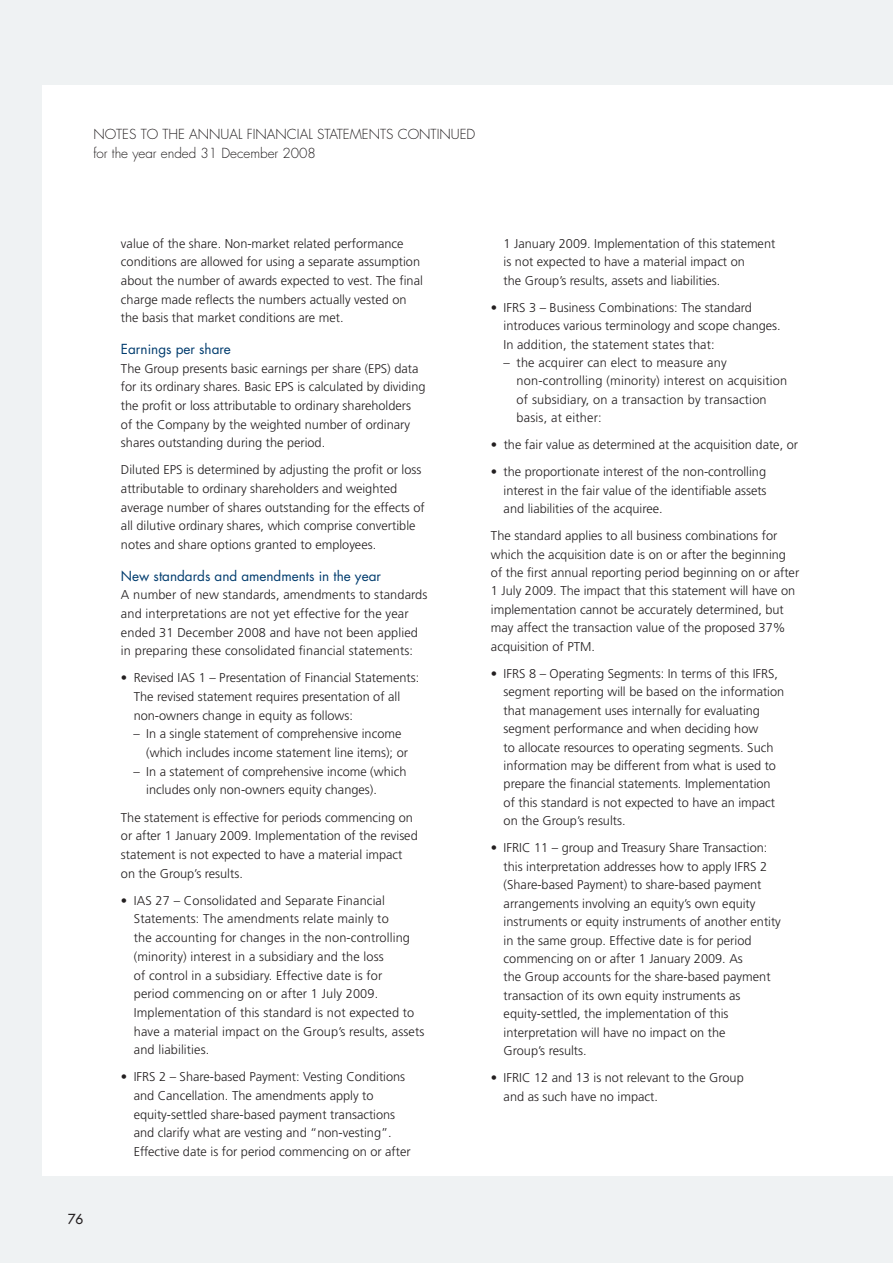
<style>
.page{position:relative;width:893px;height:1263px;background:#fff}
.page>*{position:absolute;margin:0;border:0;box-sizing:border-box;transform-origin:0 0}
.t1{font:300 13.5px/19.5px "Futura";color:#231f20}
.t2{font:13.5px "Futura";color:#003c6e}
.t3{font:13.5px "Futura";color:#231f20}
.t4{font:300 12.75px/18.5px "Frutiger";color:#231f20}
</style>
<div class="page">
<div style="left:0;top:0;width:892px;height:1263px;background:#eff2f3"></div>
<div style="left:42px;top:85px;width:850px;height:1091px;background:#fff"></div>
<p class="t1" style="left:93px;top:125px;width:384px">NOTES TO THE ANNUAL FINANCIAL STATEMENTS CONTINUED for the year ended 31 December 2008</p>
<p class="t3" style="left:68px;top:1213px;width:17px">76</p>
<p class="t4" style="left:121px;top:235px;width:303px">value of the share. Non-market related performance conditions are allowed for using a separate assumption about the number of awards expected to vest. The final charge made reflects the numbers actually vested on the basis that market conditions are met.</p>
<p class="t2" style="left:121px;top:343px;width:111px">Earnings per share</p>
<p class="t4" style="left:121px;top:360px;width:306px">The Group presents basic earnings per share (EPS) data for its ordinary shares. Basic EPS is calculated by dividing the profit or loss attributable to ordinary shareholders of the Company by the weighted number of ordinary shares outstanding during the period.</p>
<p class="t4" style="left:121px;top:462px;width:305px">Diluted EPS is determined by adjusting the profit or loss attributable to ordinary shareholders and weighted average number of shares outstanding for the effects of all dilutive ordinary shares, which comprise convertible notes and share options granted to employees.</p>
<p class="t2" style="left:121px;top:569px;width:261px">New standards and amendments in the year</p>
<p class="t4" style="left:121px;top:586px;width:308px">A number of new standards, amendments to standards and interpretations are not yet effective for the year ended 31 December 2008 and have not been applied in preparing these consolidated financial statements:</p>
<p class="t4" style="left:134px;top:670px;width:287px;text-indent:-13px">• Revised IAS 1 – Presentation of Financial Statements:<br>The revised statement requires presentation of all non-owners change in equity as follows:</p>
<p class="t4" style="left:146px;top:726px;width:263px;text-indent:-13px">– In a single statement of comprehensive income (which includes income statement line items); or</p>
<p class="t4" style="left:146px;top:763px;width:262px;text-indent:-13px">– In a statement of comprehensive income (which includes only non-owners equity changes).</p>
<p class="t4" style="left:121px;top:809px;width:298px">The statement is effective for periods commencing on or after 1 January 2009. Implementation of the revised statement is not expected to have a material impact on the Group’s results.</p>
<p class="t4" style="left:134px;top:892px;width:292px;text-indent:-13px">• IAS 27 – Consolidated and Separate Financial Statements: The amendments relate mainly to<br>the accounting for changes in the non-controlling (minority) interest in a subsidiary and the loss<br>of control in a subsidiary. Effective date is for<br>period commencing on or after 1 July 2009.<br>Implementation of this standard is not expected to have a material impact on the Group’s results, assets and liabilities.</p>
<p class="t4" style="left:134px;top:1069px;width:279px;text-indent:-13px">• IFRS 2 – Share-based Payment: Vesting Conditions and Cancellation. The amendments apply to equity-settled share-based payment transactions and clarify what are vesting and “non-vesting”.<br>Effective date is for period commencing on or after</p>
<p class="t4" style="left:504px;top:235px;width:273px">1 January 2009. Implementation of this statement is not expected to have a material impact on<br>the Group’s results, assets and liabilities.</p>
<p class="t4" style="left:504px;top:299px;width:279px;text-indent:-13px">• IFRS 3 – Business Combinations: The standard introduces various terminology and scope changes.<br>In addition, the statement states that:</p>
<p class="t4" style="left:517px;top:354px;width:272px;text-indent:-13px">– the acquirer can elect to measure any non-controlling (minority) interest on acquisition of subsidiary, on a transaction by transaction basis, at either:</p>
<p class="t4" style="left:491px;top:437px;width:309px">• the fair value as determined at the acquisition date, or</p>
<p class="t4" style="left:504px;top:464px;width:264px;text-align:justify;text-indent:-13px">• the proportionate interest of the non-controlling interest in the fair value of the identifiable assets and liabilities of the acquiree.</p>
<p class="t4" style="left:491px;top:527px;width:310px">The standard applies to all business combinations for which the acquisition date is on or after the beginning of the first annual reporting period beginning on or after 1 July 2009. The impact that this statement will have on implementation cannot be accurately determined, but may affect the transaction value of the proposed 37% acquisition of PTM.</p>
<p class="t4" style="left:504px;top:665px;width:282px;text-indent:-13px">• IFRS 8 – Operating Segments: In terms of this IFRS, segment reporting will be based on the information that management uses internally for evaluating segment performance and when deciding how<br>to allocate resources to operating segments. Such information may be different from what is used to prepare the financial statements. Implementation of this standard is not expected to have an impact on the Group’s results.</p>
<p class="t4" style="left:504px;top:840px;width:279px;text-indent:-13px">• IFRIC 11 – group and Treasury Share Transaction: this interpretation addresses how to apply IFRS 2 (Share-based Payment) to share-based payment arrangements involving an equity’s own equity instruments or equity instruments of another entity in the same group. Effective date is for period commencing on or after 1 January 2009. As<br>the Group accounts for the share-based payment transaction of its own equity instruments as equity-settled, the implementation of this interpretation will have no impact on the<br>Group’s results.</p>
<p class="t4" style="left:504px;top:1070px;width:242px;text-indent:-13px">• IFRIC 12 and 13 is not relevant to the Group and as such have no impact.</p>
</div>
